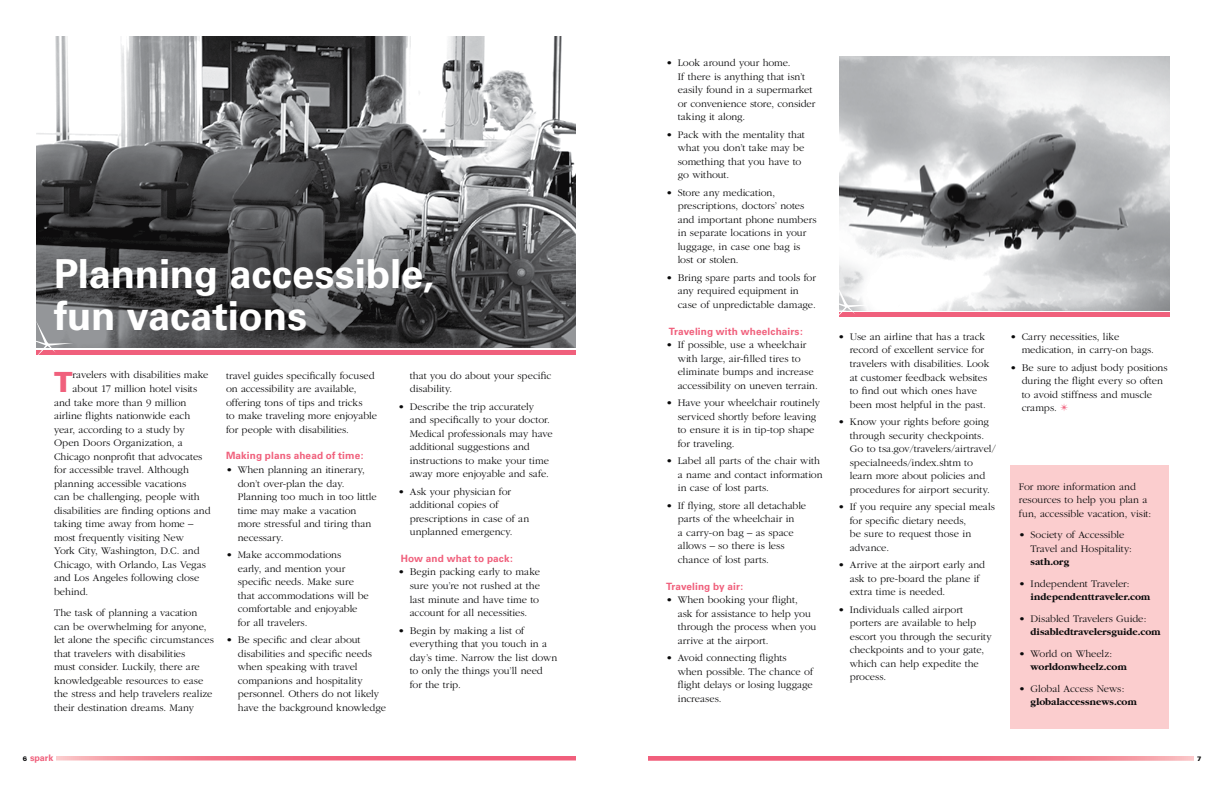
<style>
.page{position:relative;width:1224px;height:792px;background:#fff}
.page>*{position:absolute;margin:0;border:0;box-sizing:border-box;transform-origin:0 0}
.t1{font:700 40px/42px "Univers";letter-spacing:-.005em;color:#fff}
.t2{font:900 27.8px "Univers";color:#f0607c}
.t3{font:300 10.5px/13.5px "Garamond";color:#0a0a0b}
.t4{font:700 10px "Garamond";color:#0a0a0b}
.t5{font:700 10px "Univers";letter-spacing:.01em;color:#f0607c}
.t6{font:700 9px "Univers";letter-spacing:-.005em;color:#f0607c}
.t7{font:900 6.5px "Univers";color:#0a0a0b}
.s1{color:#f0607c}
.s2{font-weight:900;font-size:6.5px;color:#0a0a0b}
</style>
<div class="page">
<div style="left:1010px;top:466px;width:160px;height:263px;background:#fbcdce"></div>
<img style="left:840px;top:56px;width:330px;height:254px">
<div style="left:840px;top:312px;width:330px;height:5px;background:#f0607c"></div>
<svg style="left:839px;top:282px;width:34px;height:35px"></svg>
<img style="left:36px;top:36px;width:540px;height:312px">
<hr style="left:36px;top:350px;width:540px;height:4px;background:#f0607c">
<svg style="left:36px;top:321px;width:37px;height:34px"></svg>
<svg style="left:56px;top:756px;width:520px;height:4px;background:#f27288"></svg>
<svg style="left:648px;top:756px;width:546px;height:4px;background:#f27187"></svg>
<h1 class="t1" style="left:54px;top:253px;width:381px">Planning accessible, fun vacations</h1>
<h2 class="t2" style="left:54px;top:365px;width:20px">T</h2>
<p class="t3" style="left:73px;top:369px;width:137px">ravelers with disabilities make</p>
<p class="t3" style="left:73px;top:382px;width:126px">about 17 million hotel visits</p>
<p class="t3" style="left:54px;top:396px;width:134px">and take more than 9 million</p>
<p class="t3" style="left:54px;top:409px;width:138px">airline flights nationwide each</p>
<p class="t3" style="left:54px;top:423px;width:132px">year, according to a study by</p>
<p class="t3" style="left:54px;top:436px;width:131px">Open Doors Organization, a</p>
<p class="t3" style="left:54px;top:450px;width:150px">Chicago nonprofit that advocates</p>
<p class="t3" style="left:54px;top:463px;width:136px">for accessible travel. Although</p>
<p class="t3" style="left:54px;top:477px;width:134px">planning accessible vacations</p>
<p class="t3" style="left:54px;top:490px;width:147px">can be challenging, people with</p>
<p class="t3" style="left:54px;top:504px;width:158px">disabilities are finding options and</p>
<p class="t3" style="left:54px;top:517px;width:141px">taking time away from home –</p>
<p class="t3" style="left:54px;top:531px;width:131px">most frequently visiting New</p>
<p class="t3" style="left:54px;top:544px;width:147px">York City, Washington, D.C. and</p>
<p class="t3" style="left:54px;top:558px;width:154px">Chicago, with Orlando, Las Vegas</p>
<p class="t3" style="left:54px;top:571px;width:147px">and Los Angeles following close</p>
<p class="t3" style="left:54px;top:585px;width:36px">behind.</p>
<p class="t3" style="left:54px;top:606px;width:161px">The task of planning a vacation can be overwhelming for anyone, let alone the specific circumstances that travelers with disabilities<br>must consider. Luckily, there are knowledgeable resources to ease the stress and help travelers realize their destination dreams. Many</p>
<p class="t3" style="left:226px;top:369px;width:153px">travel guides specifically focused on accessibility are available, offering tons of tips and tricks<br>to make traveling more enjoyable for people with disabilities.</p>
<p class="t5" style="left:226px;top:450px;width:139px">Making plans ahead of time:</p>
<p class="t3" style="left:238px;top:463px;width:140px;text-indent:-12px">• When planning an itinerary, don’t over-plan the day.<br>Planning too much in too little time may make a vacation more stressful and tiring than necessary.</p>
<p class="t3" style="left:238px;top:548px;width:133px;text-indent:-12px">• Make accommodations<br>early, and mention your specific needs. Make sure that accommodations will be comfortable and enjoyable for all travelers.</p>
<p class="t3" style="left:238px;top:633px;width:150px;text-indent:-12px">• Be specific and clear about disabilities and specific needs when speaking with travel companions and hospitality personnel. Others do not likely have the background knowledge</p>
<p class="t3" style="left:410px;top:369px;width:143px">that you do about your specific disability.</p>
<p class="t3" style="left:410px;top:400px;width:145px;text-indent:-12px">• Describe the trip accurately and specifically to your doctor.<br>Medical professionals may have additional suggestions and instructions to make your time away more enjoyable and safe.</p>
<p class="t3" style="left:410px;top:485px;width:121px;text-indent:-12px">• Ask your physician for additional copies of prescriptions in case of an unplanned emergency.</p>
<p class="t5" style="left:401px;top:553px;width:114px">How and what to pack:</p>
<p class="t3" style="left:410px;top:566px;width:132px;text-align:justify;text-indent:-12px">• Begin packing early to make sure you’re not rushed at the last minute and have time to account for all necessities.</p>
<p class="t3" style="left:410px;top:624px;width:149px;text-indent:-12px">• Begin by making a list of everything that you touch in a day’s time. Narrow the list down to only the things you’ll need for the trip.</p>
<p class="t3" style="left:678px;top:56px;width:139px;text-indent:-12px">• Look around your home.<br>If there is anything that isn’t easily found in a supermarket or convenience store, consider taking it along.</p>
<p class="t3" style="left:678px;top:128px;width:129px;text-indent:-12px">• Pack with the mentality that what you don’t take may be something that you have to go without.</p>
<p class="t3" style="left:678px;top:186px;width:140px;text-indent:-12px">• Store any medication, prescriptions, doctors’ notes and important phone numbers in separate locations in your luggage, in case one bag is lost or stolen.</p>
<p class="t3" style="left:678px;top:271px;width:140px;text-indent:-12px">• Bring spare parts and tools for any required equipment in case of unpredictable damage.</p>
<p class="t5" style="left:669px;top:325px;width:136px">Traveling with wheelchairs:</p>
<p class="t3" style="left:678px;top:338px;width:142px;text-indent:-12px">• If possible, use a wheelchair with large, air-filled tires to eliminate bumps and increase accessibility on uneven terrain.</p>
<p class="t3" style="left:678px;top:396px;width:144px;text-indent:-12px">• Have your wheelchair routinely serviced shortly before leaving to ensure it is in tip-top shape for traveling.</p>
<p class="t3" style="left:678px;top:454px;width:146px;text-indent:-12px">• Label all parts of the chair with a name and contact information in case of lost parts.</p>
<p class="t3" style="left:678px;top:499px;width:130px;text-indent:-12px">• If flying, store all detachable parts of the wheelchair in<br>a carry-on bag – as space allows – so there is less chance of lost parts.</p>
<p class="t5" style="left:666px;top:580px;width:79px">Traveling by air:</p>
<p class="t3" style="left:678px;top:593px;width:140px;text-indent:-12px">• When booking your flight,<br>ask for assistance to help you through the process when you arrive at the airport.</p>
<p class="t3" style="left:678px;top:651px;width:137px;text-indent:-12px">• Avoid connecting flights when possible. The chance of flight delays or losing luggage increases.</p>
<p class="t3" style="left:850px;top:330px;width:141px;text-indent:-12px">• Use an airline that has a track record of excellent service for travelers with disabilities. Look at customer feedback websites to find out which ones have been most helpful in the past.</p>
<p class="t3" style="left:850px;top:415px;width:148px;text-indent:-12px">• Know your rights before going through security checkpoints.<br>Go to tsa.gov/travelers/airtravel/ specialneeds/index.shtm to learn more about policies and procedures for airport security.</p>
<p class="t3" style="left:850px;top:500px;width:147px;text-indent:-12px">• If you require any special meals for specific dietary needs,<br>be sure to request those in advance.</p>
<p class="t3" style="left:850px;top:558px;width:137px;text-indent:-12px">• Arrive at the airport early and ask to pre-board the plane if extra time is needed.</p>
<p class="t3" style="left:850px;top:603px;width:143px;text-indent:-12px">• Individuals called airport porters are available to help escort you through the security checkpoints and to your gate, which can help expedite the process.</p>
<p class="t3" style="left:1022px;top:330px;width:134px;text-indent:-12px">• Carry necessities, like medication, in carry-on bags.</p>
<p class="t3" style="left:1022px;top:361px;width:147px;text-indent:-12px">• Be sure to adjust body positions during the flight every so often to avoid stiffness and muscle cramps. <span class="s1">✴</span></p>
<p class="t3" style="left:1019px;top:480px;width:134px">For more information and resources to help you plan a fun, accessible vacation, visit:</p>
<p class="t3" style="left:1031px;top:528px;width:103px;text-indent:-12px">• Society of Accessible<br>Travel and Hospitality:</p>
<p class="t4" style="left:1031px;top:557px;width:40px">sath.org</p>
<p class="t3" style="left:1019px;top:577px;width:112px">• Independent Traveler:</p>
<p class="t4" style="left:1031px;top:592px;width:121px">independenttraveler.com</p>
<p class="t3" style="left:1019px;top:612px;width:129px">• Disabled Travelers Guide:</p>
<p class="t4" style="left:1031px;top:627px;width:132px">disabledtravelersguide.com</p>
<p class="t3" style="left:1019px;top:647px;width:95px">• World on Wheelz:</p>
<p class="t4" style="left:1031px;top:662px;width:98px">worldonwheelz.com</p>
<p class="t3" style="left:1019px;top:682px;width:107px">• Global Access News:</p>
<p class="t4" style="left:1031px;top:697px;width:108px">globalaccessnews.com</p>
<p class="t6" style="left:23px;top:752px;width:32px"><span class="s2">6</span> spark</p>
<p class="t7" style="left:1197px;top:754px;width:6px">7</p>
</div>
